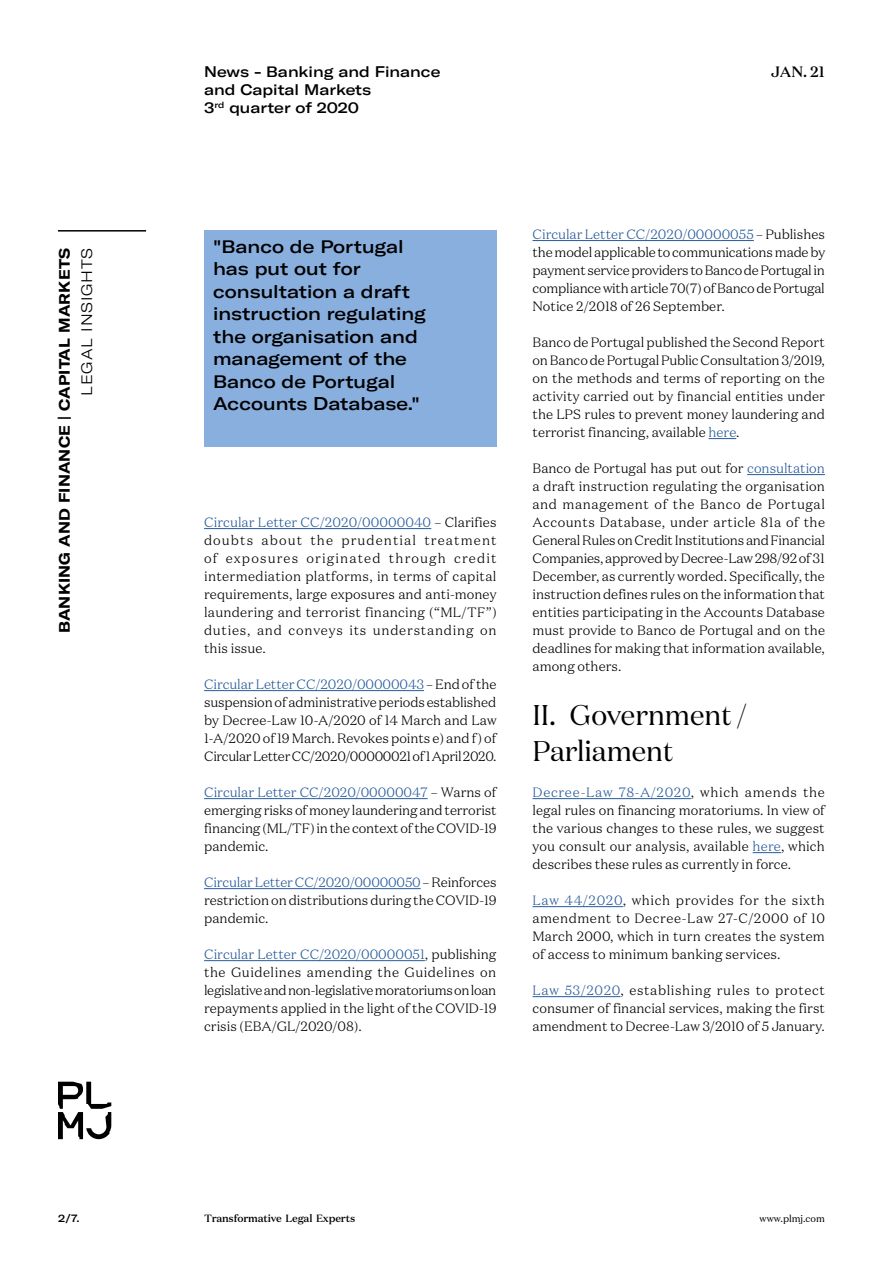
<style>
.page{position:relative;width:893px;height:1263px;background:#fff}
.page>*{position:absolute;margin:0;border:0;box-sizing:border-box;transform-origin:0 0}
.t1{font:28.5px/36px "Domaine Display";color:#000}
.t2{font:500 expanded 18px/22.5px "GT America";color:#000}
.t3{font:500 expanded 15px/18px "GT America";color:#000}
.t4{font:700 expanded 15px "GT America";letter-spacing:.01em;color:#000}
.t5{font:300 expanded 15px "GT America";letter-spacing:.05em;color:#000}
.t6{font:500 15px "Domaine Text";color:#000}
.t7{font:300 13.5px/18px "Domaine Text";color:#000;text-align:justify}
.t8{font:500 10.5px "Domaine Text";letter-spacing:-.02em;color:#000}
.t9{font:500 expanded 10.5px "GT America";color:#000}
.t10{font:9.75px "Domaine Text";color:#000}
.s1{color:#275b9b}
</style>
<div class="page">
<hr style="left:58px;top:230px;width:88px;height:2px;background:#000">
<svg style="left:58px;top:1082px;width:53px;height:57px"></svg>
<hr style="left:204px;top:528px;width:227px;height:1px;background:#275b9b">
<hr style="left:204px;top:690px;width:220px;height:1px;background:#275b9b">
<hr style="left:204px;top:798px;width:224px;height:1px;background:#275b9b">
<hr style="left:204px;top:888px;width:217px;height:1px;background:#275b9b">
<hr style="left:204px;top:960px;width:221px;height:1px;background:#275b9b">
<hr style="left:532px;top:240px;width:222px;height:1px;background:#275b9b">
<svg style="left:708px;top:438px;width:28px;height:1px"></svg>
<hr style="left:747px;top:474px;width:78px;height:1px;background:#275b9b">
<hr style="left:532px;top:798px;width:159px;height:1px;background:#275b9b">
<svg style="left:753px;top:852px;width:28px;height:1px"></svg>
<hr style="left:532px;top:906px;width:91px;height:1px;background:#275b9b">
<hr style="left:532px;top:996px;width:88px;height:1px;background:#275b9b">
<div style="left:204px;top:230px;width:292px;height:216px;background:#89afde"></div>
<p class="t4" style="left:55px;top:633px;width:387px;rotate:-90deg">BANKING AND FINANCE | CAPITAL MARKETS</p>
<p class="t5" style="left:78px;top:396px;width:149px;rotate:-90deg">LEGAL INSIGHTS</p>
<p class="t9" style="left:58px;top:1211px;width:23px">2/7.</p>
<p class="t3" style="left:204px;top:63px;width:238px">News - Banking and Finance</p>
<p class="t6" style="left:771px;top:62px;width:55px">JAN. 21</p>
<p class="t3" style="left:204px;top:81px;width:169px">and Capital Markets<br>3<sup>rd</sup> quarter of 2020</p>
<h2 class="t2" style="left:213px;top:235px;width:214px">"Banco de Portugal has put out for consultation a draft instruction regulating the organisation and management of the<br>Banco de Portugal<br>Accounts Database."</h2>
<p class="t7" style="left:204px;top:513px;width:294px"><span class="s1">Circular Letter CC/2020/00000040</span> – Clarifies doubts about the prudential treatment of exposures originated through credit intermediation platforms, in terms of capital requirements, large exposures and anti-money laundering and terrorist financing (“ML/TF”) duties, and conveys its understanding on this issue.</p>
<p class="t7" style="left:204px;top:675px;width:294px"><span class="s1">Circular Letter CC/2020/00000043</span> – End of the suspension of administrative periods established by Decree-Law 10-A/2020 of 14 March and Law 1-A/2020 of 19 March. Revokes points e) and f) of Circular Letter CC/2020/00000021 of 1 April 2020.</p>
<p class="t7" style="left:204px;top:783px;width:294px"><span class="s1">Circular Letter CC/2020/00000047</span> – Warns of emerging risks of money laundering and terrorist financing (ML/TF) in the context of the COVID-19 pandemic.</p>
<p class="t7" style="left:204px;top:873px;width:294px"><span class="s1">Circular Letter CC/2020/00000050</span> – Reinforces restriction on distributions during the COVID-19 pandemic.</p>
<p class="t7" style="left:204px;top:945px;width:294px"><span class="s1">Circular Letter CC/2020/00000051</span>, publishing the Guidelines amending the Guidelines on legislative and non-legislative moratoriums on loan repayments applied in the light of the COVID-19 crisis (EBA/GL/2020/08).</p>
<p class="t7" style="left:532px;top:225px;width:294px"><span class="s1">Circular Letter CC/2020/00000055</span> – Publishes the model applicable to communications made by payment service providers to Banco de Portugal in compliance with article 70(7) of Banco de Portugal Notice 2/2018 of 26 September.</p>
<p class="t7" style="left:532px;top:333px;width:294px">Banco de Portugal published the Second Report on Banco de Portugal Public Consultation 3/2019, on the methods and terms of reporting on the activity carried out by financial entities under the LPS rules to prevent money laundering and terrorist financing, available <span class="s1">here</span>.</p>
<p class="t7" style="left:532px;top:459px;width:294px">Banco de Portugal has put out for <span class="s1">consultation </span>a draft instruction regulating the organisation and management of the Banco de Portugal Accounts Database, under article 81a of the General Rules on Credit Institutions and Financial Companies, approved by Decree-Law 298/92 of 31<br>December, as currently worded. Specifically, the instruction defines rules on the information that entities participating in the Accounts Database must provide to Banco de Portugal and on the deadlines for making that information available, among others.</p>
<h1 class="t1" style="left:532px;top:697px;width:216px">II. Government /<br>Parliament</h1>
<p class="t7" style="left:532px;top:783px;width:294px"><span class="s1">Decree-Law 78-A/2020</span>, which amends the legal rules on financing moratoriums. In view of the various changes to these rules, we suggest you consult our analysis, available <span class="s1">here</span>, which describes these rules as currently in force.</p>
<p class="t7" style="left:532px;top:891px;width:294px"><span class="s1">Law 44/2020</span>, which provides for the sixth amendment to Decree-Law 27-C/2000 of 10<br>March 2000, which in turn creates the system of access to minimum banking services.</p>
<p class="t7" style="left:532px;top:981px;width:294px"><span class="s1">Law 53/2020</span>, establishing rules to protect consumer of financial services, making the first amendment to Decree-Law 3/2010 of 5 January.</p>
<p class="t8" style="left:204px;top:1211px;width:153px">Transformative Legal Experts</p>
<p class="t10" style="left:760px;top:1212px;width:67px">www.plmj.com</p>
</div>
